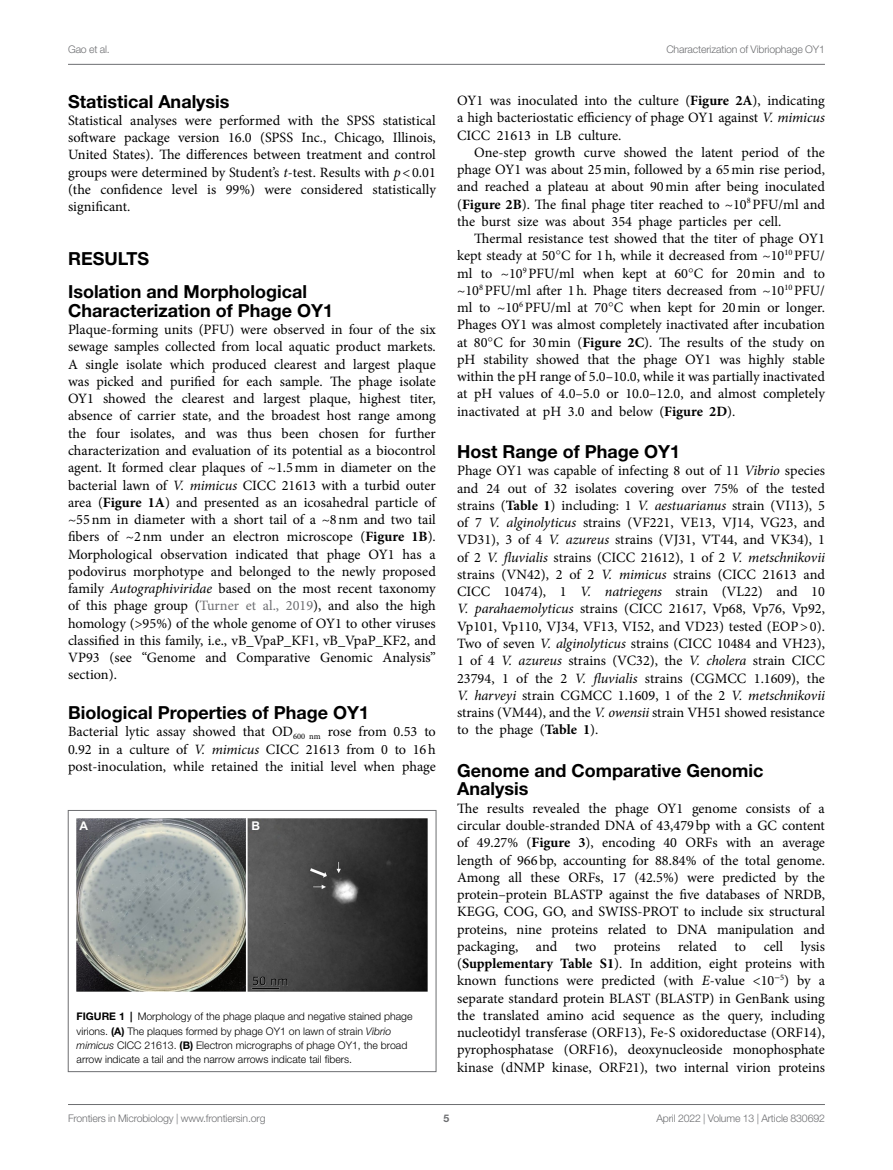
<style>
.page{position:relative;width:893px;height:1170px;background:#fff}
.page>*{position:absolute;margin:0;border:0;box-sizing:border-box;transform-origin:0 0}
.HEAD_2{font:700 18px/18.8px "Helvetica Neue LT Std";color:#000}
.HEAD_2_after_HEAD_1{font:700 18px/18.8px "Helvetica Neue LT Std";color:#000}
.HEAD_1{font:700 18px "Helvetica Neue LT Std";color:#000}
.TEXT_FLUSH{font:14.25px/17.2px "Minion Pro";color:#000;text-align:justify}
.TEXT{font:14.25px/17.2px "Minion Pro";color:#000;text-align:justify}
.t1{font:700 12px "Arial";color:#fff}
.FIG_LEG{font:300 10.5px/14.2px "Helvetica Neue LT Std";color:#000}
.t2{font:300 10.5px "Helvetica Neue LT Std";letter-spacing:-.015em;color:#6d6e71}
.t3{font:700 10.5px "Helvetica Neue LT Std";color:#6d6e71}
.s1{font-style:italic}
.s2{font-weight:700}
.s3{color:#6d6e71}
.s4{font-family:"STIX General"}
</style>
<div class="page">
<hr style="left:68px;top:64px;width:757px;height:1px;background:#6d6e71">
<hr style="left:68px;top:1104px;width:757px;height:1px;background:#6d6e71">
<img style="left:77px;top:818px;width:351px;height:173px">
<div style="left:68px;top:810px;width:368px;height:261px;border:1px solid #6d6e71"></div>
<p class="t2" style="left:68px;top:42px;width:43px">Gao et al.</p>
<p class="t2" style="left:666px;top:42px;width:160px">Characterization of Vibriophage OY1</p>
<p class="HEAD_2" style="left:68px;top:91px;width:163px">Statistical Analysis</p>
<p class="TEXT_FLUSH" style="left:68px;top:112px;width:369px">Statistical analyses were performed with the SPSS statistical software package version 16.0 (SPSS Inc., Chicago, Illinois, United States). The differences between treatment and control groups were determined by Student’s <span class="s1">t</span>-test. Results with <span class="s1">p</span>&lt;0.01 (the confidence level is 99%) were considered statistically significant.</p>
<p class="HEAD_1" style="left:68px;top:247px;width:83px">RESULTS</p>
<p class="HEAD_2_after_HEAD_1" style="left:68px;top:282px;width:267px">Isolation and Morphological<br>Characterization of Phage OY1</p>
<p class="TEXT_FLUSH" style="left:68px;top:321px;width:369px">Plaque-forming units (PFU) were observed in four of the six sewage samples collected from local aquatic product markets.<br>A single isolate which produced clearest and largest plaque was picked and purified for each sample. The phage isolate OY1 showed the clearest and largest plaque, highest titer, absence of carrier state, and the broadest host range among the four isolates, and was thus been chosen for further characterization and evaluation of its potential as a biocontrol agent. It formed clear plaques of ~1.5mm in diameter on the bacterial lawn of <span class="s1">V. mimicus</span> CICC 21613 with a turbid outer area (<span class="s2">Figure 1A</span>) and presented as an icosahedral particle of ~55nm in diameter with a short tail of a ~8nm and two tail fibers of ~2nm under an electron microscope (<span class="s2">Figure 1B</span>).<br>Morphological observation indicated that phage OY1 has a podovirus morphotype and belonged to the newly proposed family <span class="s1">Autographiviridae</span> based on the most recent taxonomy of this phage group (<span class="s3">Turner et al., 2019</span>), and also the high homology (&gt;95%) of the whole genome of OY1 to other viruses classified in this family, i.e., vB_VpaP_KF1, vB_VpaP_KF2, and VP93 (see “Genome and Comparative Genomic Analysis” section).</p>
<p class="HEAD_2" style="left:68px;top:703px;width:303px">Biological Properties of Phage OY1</p>
<p class="TEXT_FLUSH" style="left:68px;top:723px;width:369px">Bacterial lytic assay showed that OD<sub>600</sub> <sub>nm</sub> rose from 0.53 to 0.92 in a culture of <span class="s1">V. mimicus</span> CICC 21613 from 0 to 16h post-inoculation, while retained the initial level when phage</p>
<p class="t1" style="left:80px;top:817px;width:10px">A</p>
<p class="t1" style="left:251px;top:817px;width:10px">B</p>
<p class="FIG_LEG" style="left:77px;top:1009px;width:337px"><span class="s2">FIGURE 1 |</span> Morphology of the phage plaque and negative stained phage virions. <span class="s2">(A)</span> The plaques formed by phage OY1 on lawn of strain <span class="s1">Vibrio mimicus</span> CICC 21613. <span class="s2">(B)</span> Electron micrographs of phage OY1, the broad arrow indicate a tail and the narrow arrows indicate tail fibers.</p>
<p class="TEXT_FLUSH" style="left:457px;top:92px;width:369px">OY1 was inoculated into the culture (<span class="s2">Figure 2A</span>), indicating a high bacteriostatic efficiency of phage OY1 against <span class="s1">V. mimicus </span>CICC 21613 in LB culture.</p>
<p class="TEXT" style="left:457px;top:144px;width:369px;text-indent:17px">One-step growth curve showed the latent period of the phage OY1 was about 25min, followed by a 65min rise period, and reached a plateau at about 90min after being inoculated (<span class="s2">Figure 2B</span>). The final phage titer reached to ~10<sup>8</sup> PFU/ml and the burst size was about 354 phage particles per cell.</p>
<p class="TEXT" style="left:457px;top:230px;width:369px;text-indent:17px">Thermal resistance test showed that the titer of phage OY1 kept steady at 50<span class="s4">°</span>C for 1h, while it decreased from ~10<sup>10</sup> PFU/ ml to ~10<sup>9</sup> PFU/ml when kept at 60<span class="s4">°</span>C for 20min and to ~10<sup>8</sup> PFU/ml after 1h. Phage titers decreased from ~10<sup>10</sup> PFU/ ml to ~10<sup>6</sup> PFU/ml at 70<span class="s4">°</span>C when kept for 20min or longer.<br>Phages OY1 was almost completely inactivated after incubation at 80<span class="s4">°</span>C for 30min (<span class="s2">Figure 2C</span>). The results of the study on pH stability showed that the phage OY1 was highly stable within the pH range of 5.0–10.0, while it was partially inactivated at pH values of 4.0–5.0 or 10.0–12.0, and almost completely inactivated at pH 3.0 and below (<span class="s2">Figure 2D</span>).</p>
<p class="HEAD_2" style="left:457px;top:442px;width:225px">Host Range of Phage OY1</p>
<p class="TEXT_FLUSH" style="left:457px;top:462px;width:369px">Phage OY1 was capable of infecting 8 out of 11 <span class="s1">Vibrio</span> species and 24 out of 32 isolates covering over 75% of the tested strains (<span class="s2">Table 1</span>) including: 1 <span class="s1">V. aestuarianus</span> strain (VI13), 5 of 7 <span class="s1">V. alginolyticus</span> strains (VF221, VE13, VJ14, VG23, and VD31), 3 of 4 <span class="s1">V. azureus</span> strains (VJ31, VT44, and VK34), 1 of 2 <span class="s1">V. fluvialis</span> strains (CICC 21612), 1 of 2 <span class="s1">V. metschnikovii </span>strains (VN42), 2 of 2 <span class="s1">V. mimicus</span> strains (CICC 21613 and CICC 10474), 1 <span class="s1">V. natriegens</span> strain (VL22) and 10<br><span class="s1">V. parahaemolyticus</span> strains (CICC 21617, Vp68, Vp76, Vp92, Vp101, Vp110, VJ34, VF13, VI52, and VD23) tested (EOP&gt;0).<br>Two of seven <span class="s1">V. alginolyticus</span> strains (CICC 10484 and VH23), 1 of 4 <span class="s1">V. azureus</span> strains (VC32), the <span class="s1">V. cholera</span> strain CICC 23794, 1 of the 2 <span class="s1">V. fluvialis</span> strains (CGMCC 1.1609), the <span class="s1">V. harveyi</span> strain CGMCC 1.1609, 1 of the 2 <span class="s1">V. metschnikovii </span>strains (VM44), and the <span class="s1">V. owensii</span> strain VH51 showed resistance to the phage (<span class="s2">Table 1</span>).</p>
<p class="HEAD_2" style="left:457px;top:760px;width:308px">Genome and Comparative Genomic<br>Analysis</p>
<p class="TEXT_FLUSH" style="left:457px;top:799px;width:369px">The results revealed the phage OY1 genome consists of a circular double-stranded DNA of 43,479 bp with a GC content of 49.27% (<span class="s2">Figure 3</span>), encoding 40 ORFs with an average length of 966bp, accounting for 88.84% of the total genome.<br>Among all these ORFs, 17 (42.5%) were predicted by the protein–protein BLASTP against the five databases of NRDB, KEGG, COG, GO, and SWISS-PROT to include six structural proteins, nine proteins related to DNA manipulation and packaging, and two proteins related to cell lysis (<span class="s2">Supplementary Table S1</span>). In addition, eight proteins with known functions were predicted (with <span class="s1">E</span>-value &lt;10<sup>−</sup><sup>5</sup>) by a separate standard protein BLAST (BLASTP) in GenBank using the translated amino acid sequence as the query, including nucleotidyl transferase (ORF13), Fe-S oxidoreductase (ORF14), pyrophosphatase (ORF16), deoxynucleoside monophosphate kinase (dNMP kinase, ORF21), two internal virion proteins</p>
<p class="t2" style="left:68px;top:1111px;width:199px">Frontiers in Microbiology | www.frontiersin.org</p>
<p class="t3" style="left:444px;top:1111px;width:7px">5</p>
<p class="t2" style="left:656px;top:1111px;width:170px">April 2022 | Volume 13 | Article 830692</p>
</div>
